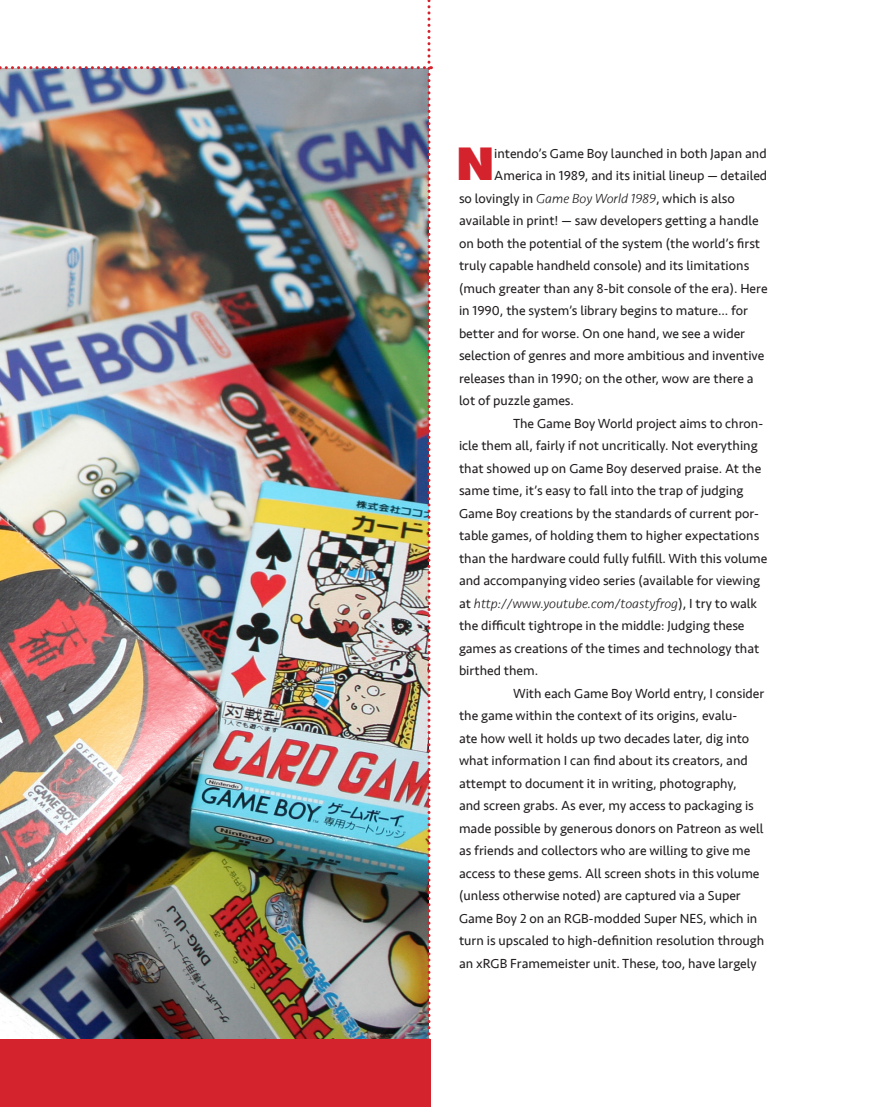
<style>
.page{position:relative;width:891px;height:1107px;background:#fff}
.page>*{position:absolute;margin:0;border:0;box-sizing:border-box;transform-origin:0 0}
.t1{font:800 43.35px "Futura";color:#d5232e}
.t2{font:13.5px "Seravek";color:#231f20}
.t3{font:italic 300 13.5px "Seravek";color:#231f20}
.s1{font-weight:300;font-style:italic}
.s2{font-weight:400;font-style:normal}
</style>
<div class="page">
<img style="left:0;top:0;width:431px;height:1107px">
<div style="left:0;top:1040px;width:430px;height:67px;background:#d5232e"></div>
<h1 class="t1" style="left:456px;top:136px;width:39px">N</h1>
<p class="t2" style="left:494px;top:143px;width:274px">intendo’s Game Boy launched in both Japan and</p>
<p class="t2" style="left:494px;top:165px;width:275px">America in 1989, and its initial lineup — detailed</p>
<p class="t2" style="left:459px;top:188px;width:277px">so lovingly in <span class="s1">Game Boy World 1989</span>, which is also</p>
<p class="t2" style="left:459px;top:210px;width:301px">available in print! — saw developers getting a handle</p>
<p class="t2" style="left:459px;top:233px;width:303px">on both the potential of the system (the world’s first</p>
<p class="t2" style="left:459px;top:255px;width:292px">truly capable handheld console) and its limitations</p>
<p class="t2" style="left:459px;top:278px;width:310px">(much greater than any 8-bit console of the era). Here</p>
<p class="t2" style="left:459px;top:300px;width:291px">in 1990, the system’s library begins to mature... for</p>
<p class="t2" style="left:459px;top:323px;width:288px">better and for worse. On one hand, we see a wider</p>
<p class="t2" style="left:459px;top:345px;width:307px">selection of genres and more ambitious and inventive</p>
<p class="t2" style="left:459px;top:368px;width:296px">releases than in 1990; on the other, wow are there a</p>
<p class="t2" style="left:459px;top:390px;width:117px">lot of puzzle games.</p>
<p class="t2" style="left:513px;top:413px;width:252px">The Game Boy World project aims to chron-</p>
<p class="t2" style="left:459px;top:435px;width:300px">icle them all, fairly if not uncritically. Not everything</p>
<p class="t2" style="left:459px;top:458px;width:304px">that showed up on Game Boy deserved praise. At the</p>
<p class="t2" style="left:459px;top:480px;width:286px">same time, it’s easy to fall into the trap of judging</p>
<p class="t2" style="left:459px;top:503px;width:301px">Game Boy creations by the standards of current por-</p>
<p class="t2" style="left:459px;top:525px;width:302px">table games, of holding them to higher expectations</p>
<p class="t2" style="left:459px;top:548px;width:310px">than the hardware could fully fulfill. With this volume</p>
<p class="t2" style="left:459px;top:570px;width:303px">and accompanying video series (available for viewing</p>
<p class="t3" style="left:459px;top:595px;width:300px"><span class="s2">at</span> http://www.youtube.com/toastyfrog<span class="s2">), I try to walk</span></p>
<p class="t2" style="left:459px;top:615px;width:287px">the difficult tightrope in the middle: Judging these</p>
<p class="t2" style="left:459px;top:638px;width:302px">games as creations of the times and technology that</p>
<p class="t2" style="left:459px;top:660px;width:81px">birthed them.</p>
<p class="t2" style="left:513px;top:683px;width:253px">With each Game Boy World entry, I consider</p>
<p class="t2" style="left:459px;top:705px;width:280px">the game within the context of its origins, evalu-</p>
<p class="t2" style="left:459px;top:728px;width:292px">ate how well it holds up two decades later, dig into</p>
<p class="t2" style="left:459px;top:750px;width:290px">what information I can find about its creators, and</p>
<p class="t2" style="left:459px;top:773px;width:279px">attempt to document it in writing, photography,</p>
<p class="t2" style="left:459px;top:795px;width:296px">and screen grabs. As ever, my access to packaging is</p>
<p class="t2" style="left:459px;top:818px;width:306px">made possible by generous donors on Patreon as well</p>
<p class="t2" style="left:459px;top:840px;width:293px">as friends and collectors who are willing to give me</p>
<p class="t2" style="left:459px;top:863px;width:302px">access to these gems. All screen shots in this volume</p>
<p class="t2" style="left:459px;top:885px;width:283px">(unless otherwise noted) are captured via a Super</p>
<p class="t2" style="left:459px;top:908px;width:300px">Game Boy 2 on an RGB-modded Super NES, which in</p>
<p class="t2" style="left:459px;top:930px;width:307px">turn is upscaled to high-definition resolution through</p>
<p class="t2" style="left:459px;top:953px;width:299px">an xRGB Framemeister unit. These, too, have largely</p>
</div>
